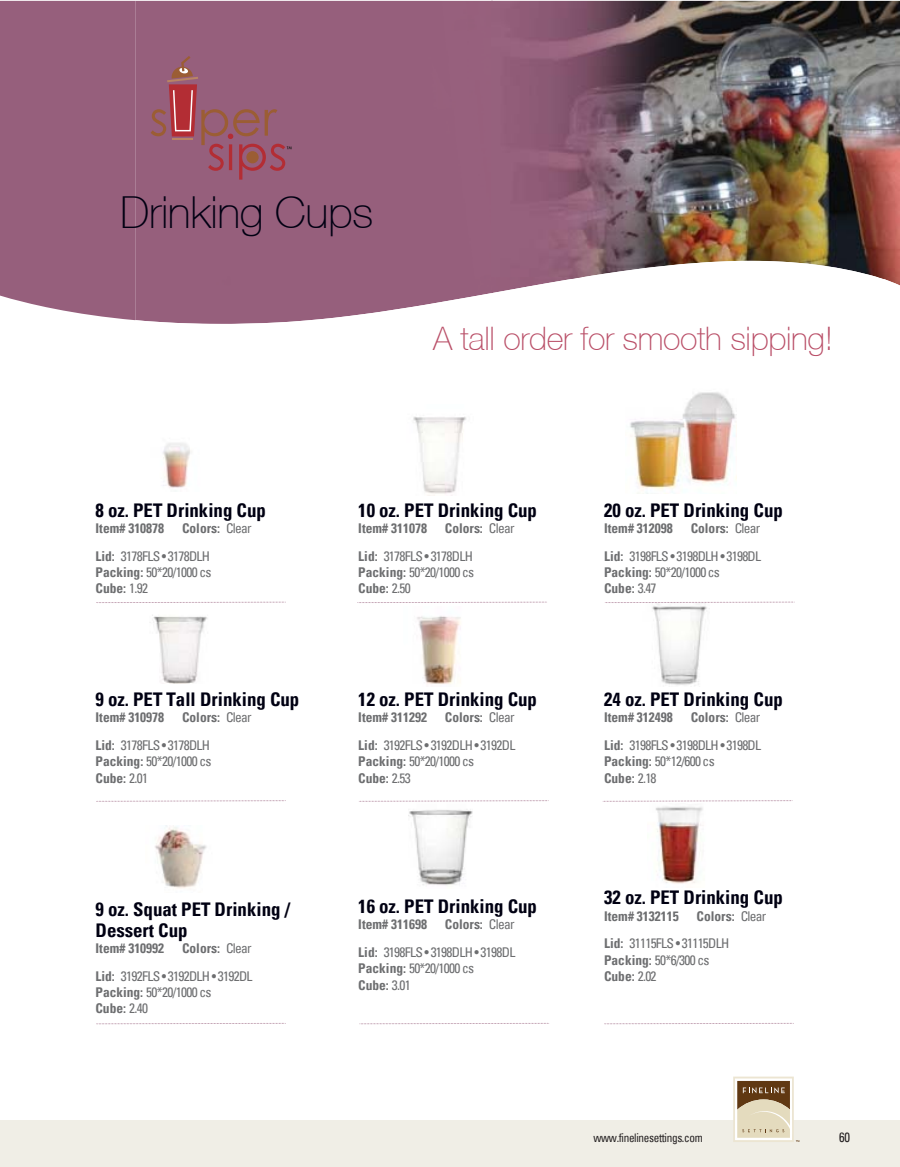
<style>
.page{position:relative;width:900px;height:1167px;background:#fff}
.page>*{position:absolute;margin:0;border:0;box-sizing:border-box;transform-origin:0 0}
.t1{font:100 44px "Helvetica Neue CE";letter-spacing:-.01em;color:#000012}
.t2{font:100 32.25px "Helvetica Neue CE";letter-spacing:-.01em;color:#b94e67}
.t3{font:700 condensed 18.75px/20.5px "Univers";color:#000012}
.t4{font:condensed 13.5px/28px "Univers";letter-spacing:-.05em;color:#6d6e70}
.t5{font:700 condensed 13.5px "Univers";color:#6d6e70}
.t6{font:condensed 13.25px "Univers";color:#231f20;scale:.95 1}
.t7{font:condensed 11.75px "Univers";letter-spacing:-.03em;color:#231f20;scale:.95 1}
.s1{font-weight:700}
</style>
<div class="page">
<img style="left:408px;top:801px;width:65px;height:84px">
<img style="left:413px;top:417px;width:53px;height:79px">
<img style="left:417px;top:616px;width:44px;height:68px">
<img style="left:656px;top:806px;width:47px;height:78px">
<div style="left:0;top:1119px;width:900px;height:47px;background:#f0eee6"></div>
<div style="left:734px;top:1077px;width:59px;height:63px;background:#fff"></div>
<div style="left:733px;top:1076px;width:61px;height:65px;border:2px solid #ece5d2"></div>
<svg style="left:737px;top:1080px;width:62px;height:61px"></svg>
<img style="left:630px;top:392px;width:107px;height:101px">
<div style="left:0;top:1px;width:135px;height:319px;background:#965f7c"></div>
<div style="left:135px;top:1px;width:357px;height:323px;background:#965f7c"></div>
<img style="left:492px;top:1px;width:408px;height:277px">
<img style="left:492px;top:278px;width:85px;height:15px">
<img style="left:881px;top:278px;width:19px;height:8px">
<svg style="left:96px;top:601px;width:190px;height:2px"></svg>
<svg style="left:97px;top:800px;width:189px;height:1px"></svg>
<svg style="left:96px;top:1023px;width:190px;height:1px"></svg>
<svg style="left:359px;top:1023px;width:190px;height:1px"></svg>
<svg style="left:604px;top:1022px;width:190px;height:2px"></svg>
<svg style="left:360px;top:800px;width:189px;height:1px"></svg>
<svg style="left:604px;top:800px;width:189px;height:1px"></svg>
<svg style="left:357px;top:601px;width:190px;height:2px"></svg>
<svg style="left:151px;top:56px;width:141px;height:124px;background:#9a5b70"></svg>
<img style="left:152px;top:615px;width:56px;height:69px">
<img style="left:155px;top:825px;width:52px;height:63px">
<img style="left:163px;top:443px;width:28px;height:45px">
<img style="left:652px;top:603px;width:55px;height:83px">
<svg style="left:605px;top:601px;width:190px;height:2px"></svg>
<h1 class="t1" style="left:120px;top:197px;width:255px">Drinking Cups</h1>
<h2 class="t2" style="left:433px;top:326px;width:402px">A tall order for smooth sipping!</h2>
<h3 class="t3" style="left:96px;top:500px;width:172px">8 oz. PET Drinking Cup</h3>
<p class="t5" style="left:96px;top:520px;width:70px">Item# 310878</p>
<p class="t4" style="left:96px;top:514px;width:158px;text-indent:87px"><span class="s1">Colors:</span> Clear<br><span class="s1">Lid:</span> 3178FLS • 3178DLH</p>
<p class="t4" style="left:96px;top:564px;width:117px;line-height:16.2px"><span class="s1">Packing:</span> 50*20/1000 cs<br><span class="s1">Cube:</span> 1.92</p>
<h3 class="t3" style="left:96px;top:689px;width:205px">9 oz. PET Tall Drinking Cup</h3>
<p class="t5" style="left:96px;top:709px;width:70px">Item# 310978</p>
<p class="t4" style="left:96px;top:703px;width:158px;text-indent:87px"><span class="s1">Colors:</span> Clear<br><span class="s1">Lid:</span> 3178FLS • 3178DLH</p>
<p class="t4" style="left:96px;top:753px;width:117px;line-height:16.2px"><span class="s1">Packing:</span> 50*20/1000 cs<br><span class="s1">Cube:</span> 2.01</p>
<h3 class="t3" style="left:96px;top:899px;width:196px">9 oz. Squat PET Drinking /<br>Dessert Cup</h3>
<p class="t5" style="left:96px;top:940px;width:70px">Item# 310992</p>
<p class="t4" style="left:96px;top:934px;width:159px;text-align:right"><span class="s1">Colors:</span> Clear<br><span class="s1">Lid:</span> 3192FLS • 3192DLH • 3192DL</p>
<p class="t4" style="left:96px;top:984px;width:117px;line-height:16px"><span class="s1">Packing:</span> 50*20/1000 cs<br><span class="s1">Cube:</span> 2.40</p>
<h3 class="t3" style="left:358px;top:500px;width:180px">10 oz. PET Drinking Cup</h3>
<p class="t5" style="left:358px;top:520px;width:70px">Item# 311078</p>
<p class="t4" style="left:358px;top:514px;width:158px;text-indent:87px"><span class="s1">Colors:</span> Clear<br><span class="s1">Lid:</span> 3178FLS • 3178DLH</p>
<p class="t4" style="left:358px;top:564px;width:117px;line-height:16.2px"><span class="s1">Packing:</span> 50*20/1000 cs<br><span class="s1">Cube:</span> 2.50</p>
<h3 class="t3" style="left:358px;top:689px;width:180px">12 oz. PET Drinking Cup</h3>
<p class="t5" style="left:358px;top:709px;width:70px">Item# 311292</p>
<p class="t4" style="left:358px;top:703px;width:159px;text-align:right"><span class="s1">Colors:</span> Clear<br><span class="s1">Lid:</span> 3192FLS • 3192DLH • 3192DL</p>
<p class="t4" style="left:358px;top:753px;width:117px;line-height:16.2px"><span class="s1">Packing:</span> 50*20/1000 cs<br><span class="s1">Cube:</span> 2.53</p>
<h3 class="t3" style="left:358px;top:896px;width:180px">16 oz. PET Drinking Cup</h3>
<p class="t5" style="left:358px;top:916px;width:70px">Item# 311698</p>
<p class="t4" style="left:358px;top:910px;width:159px;text-align:right"><span class="s1">Colors:</span> Clear<br><span class="s1">Lid:</span> 3198FLS • 3198DLH • 3198DL</p>
<p class="t4" style="left:358px;top:960px;width:117px;line-height:16px"><span class="s1">Packing:</span> 50*20/1000 cs<br><span class="s1">Cube:</span> 3.01</p>
<h3 class="t3" style="left:604px;top:500px;width:180px">20 oz. PET Drinking Cup</h3>
<p class="t5" style="left:604px;top:520px;width:70px">Item# 312098</p>
<p class="t4" style="left:604px;top:514px;width:159px;text-align:right"><span class="s1">Colors:</span> Clear<br><span class="s1">Lid:</span> 3198FLS • 3198DLH • 3198DL</p>
<p class="t4" style="left:604px;top:564px;width:117px;line-height:16.2px"><span class="s1">Packing:</span> 50*20/1000 cs<br><span class="s1">Cube:</span> 3.47</p>
<h3 class="t3" style="left:604px;top:689px;width:180px">24 oz. PET Drinking Cup</h3>
<p class="t5" style="left:604px;top:709px;width:70px">Item# 312498</p>
<p class="t4" style="left:604px;top:703px;width:159px;text-align:right"><span class="s1">Colors:</span> Clear<br><span class="s1">Lid:</span> 3198FLS • 3198DLH • 3198DL</p>
<p class="t4" style="left:604px;top:753px;width:112px;line-height:16.2px"><span class="s1">Packing:</span> 50*12/600 cs<br><span class="s1">Cube:</span> 2.18</p>
<h3 class="t3" style="left:604px;top:887px;width:180px">32 oz. PET Drinking Cup</h3>
<p class="t5" style="left:604px;top:907px;width:76px">Item# 3132115</p>
<p class="t4" style="left:604px;top:901px;width:164px;text-indent:93px"><span class="s1">Colors:</span> Clear<br><span class="s1">Lid:</span> 31115FLS • 31115DLH</p>
<p class="t4" style="left:604px;top:951px;width:107px;line-height:16.2px"><span class="s1">Packing:</span> 50*6/300 cs<br><span class="s1">Cube:</span> 2.02</p>
<p class="t7" style="left:593px;top:1129px;width:117px">www.finelinesettings.com</p>
<p class="t6" style="left:839px;top:1128px;width:13px">60</p>
</div>
